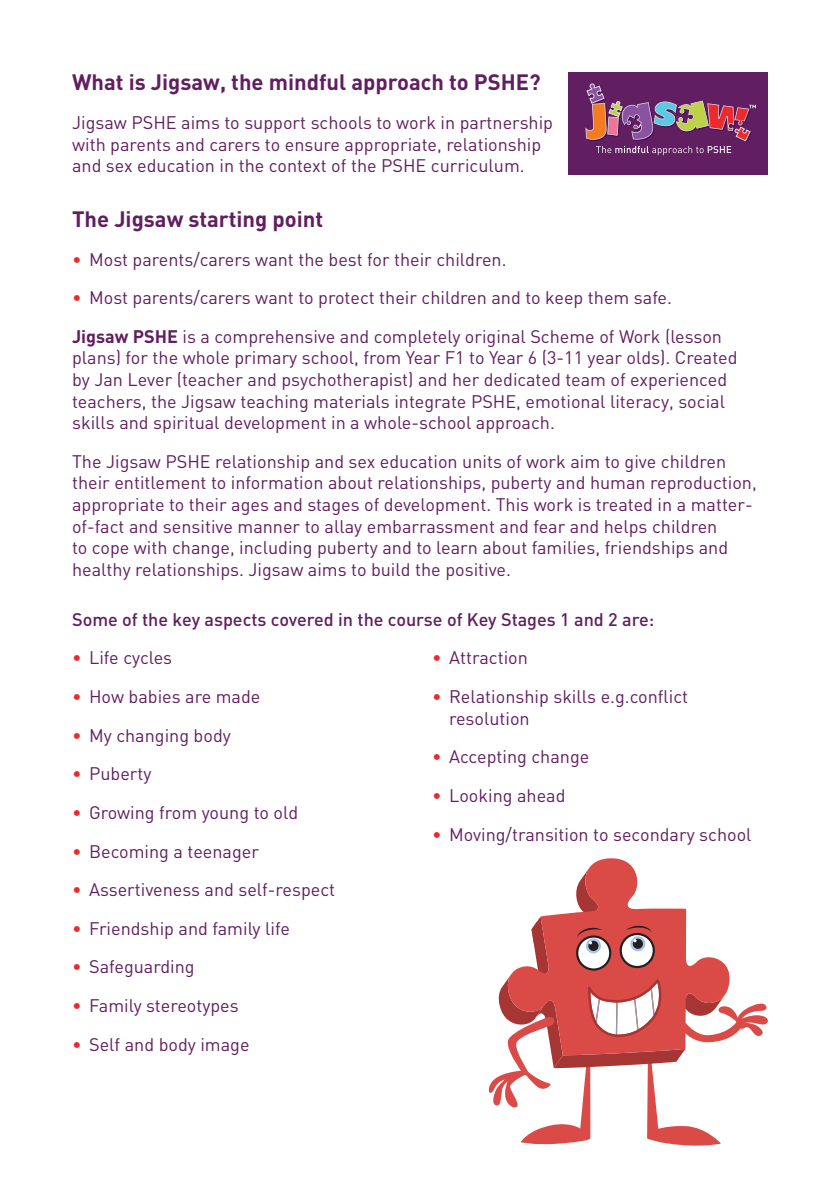
<style>
.page{position:relative;width:840px;height:1191px;background:#fff}
.page>*{position:absolute;margin:0;border:0;box-sizing:border-box;transform-origin:0 0}
.t1{font:700 22px "DIN";color:#611e60}
.t2{font:18px/21.6px "DIN";color:#611e60}
.t3{font:500 18px "DIN";color:#611e60}
.s1{color:#ee292d}
.s2{font-weight:700}
</style>
<div class="page">
<svg style="left:590px;top:858px;width:42px;height:9px"></svg>
<svg style="left:488px;top:867px;width:280px;height:279px"></svg>
<div style="left:567px;top:72px;width:200px;height:102px;background:#611e60"></div>
<svg style="left:585px;top:83px;width:170px;height:72px"></svg>
<p class="t1" style="left:72px;top:68px;width:470px">What is Jigsaw, the mindful approach to PSHE?</p>
<p class="t2" style="left:72px;top:111px;width:482px">Jigsaw PSHE aims to support schools to work in partnership with parents and carers to ensure appropriate, relationship and sex education in the context of the PSHE curriculum.</p>
<p class="t1" style="left:72px;top:205px;width:252px">The Jigsaw starting point</p>
<p class="t2" style="left:72px;top:248px;width:436px"><span class="s1">•</span> Most parents/carers want the best for their children.</p>
<p class="t2" style="left:72px;top:286px;width:601px"><span class="s1">•</span> Most parents/carers want to protect their children and to keep them safe.</p>
<p class="t2" style="left:72px;top:325px;width:666px"><span class="s2">Jigsaw PSHE</span> is a comprehensive and completely original Scheme of Work (lesson plans) for the whole primary school, from Year F1 to Year 6 (3-11 year olds). Created by Jan Lever (teacher and psychotherapist) and her dedicated team of experienced teachers, the Jigsaw teaching materials integrate PSHE, emotional literacy, social skills and spiritual development in a whole-school approach.</p>
<p class="t2" style="left:72px;top:450px;width:685px">The Jigsaw PSHE relationship and sex education units of work aim to give children their entitlement to information about relationships, puberty and human reproduction, appropriate to their ages and stages of development. This work is treated in a matter&shy;of-fact and sensitive manner to allay embarrassment and fear and helps children<br>to cope with change, including puberty and to learn about families, friendships and healthy relationships. Jigsaw aims to build the positive.</p>
<p class="t3" style="left:72px;top:608px;width:583px">Some of the key aspects covered in the course of Key Stages 1 and 2 are:</p>
<p class="t2" style="left:72px;top:647px;width:102px"><span class="s1">•</span> Life cycles</p>
<p class="t2" style="left:72px;top:685px;width:190px"><span class="s1">•</span> How babies are made</p>
<p class="t2" style="left:72px;top:724px;width:160px"><span class="s1">•</span> My changing body</p>
<p class="t2" style="left:72px;top:762px;width:81px"><span class="s1">•</span> Puberty</p>
<p class="t2" style="left:72px;top:801px;width:227px"><span class="s1">•</span> Growing from young to old</p>
<p class="t2" style="left:72px;top:840px;width:188px"><span class="s1">•</span> Becoming a teenager</p>
<p class="t2" style="left:72px;top:878px;width:264px"><span class="s1">•</span> Assertiveness and self-respect</p>
<p class="t2" style="left:72px;top:917px;width:219px"><span class="s1">•</span> Friendship and family life</p>
<p class="t2" style="left:72px;top:955px;width:124px"><span class="s1">•</span> Safeguarding</p>
<p class="t2" style="left:72px;top:994px;width:168px"><span class="s1">•</span> Family stereotypes</p>
<p class="t2" style="left:72px;top:1033px;width:179px"><span class="s1">•</span> Self and body image</p>
<p class="t2" style="left:432px;top:647px;width:97px"><span class="s1">•</span> Attraction</p>
<p class="t2" style="left:449px;top:685px;width:240px;text-indent:-17px"><span class="s1">•</span> Relationship skills e.g.conflict resolution</p>
<p class="t2" style="left:432px;top:745px;width:159px"><span class="s1">•</span> Accepting change</p>
<p class="t2" style="left:432px;top:784px;width:135px"><span class="s1">•</span> Looking ahead</p>
<p class="t2" style="left:432px;top:823px;width:321px"><span class="s1">•</span> Moving/transition to secondary school</p>
</div>
